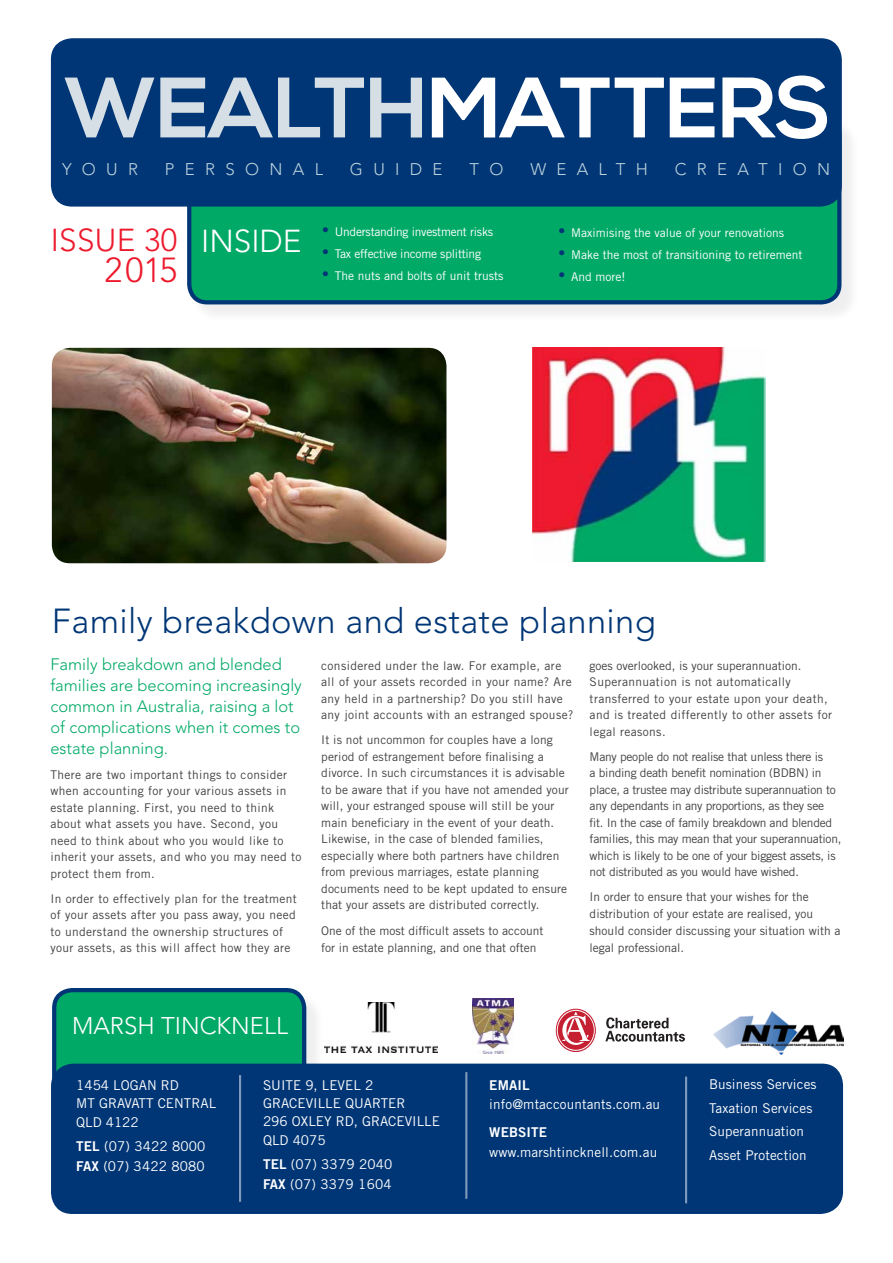
<style>
.page{position:relative;width:893px;height:1263px;background:#fff}
.page>*{position:absolute;margin:0;border:0;box-sizing:border-box;transform-origin:0 0}
.t1{font:700 85.5px "Nexa";letter-spacing:-.01em;color:#fff}
.t2{font:300 34.5px "Avenir LT Std";letter-spacing:.01em;color:#003676}
.t3{font:300 34.5px "Avenir LT Std";color:#ed1a2d}
.t4{font:300 31.5px "Avenir LT Std";letter-spacing:.01em;color:#ed1a2d}
.t5{font:300 31.5px "Avenir LT Std";color:#fff}
.t6{font:300 24px "Avenir LT Std";color:#fff}
.t7{font:300 16.8px "Avenir LT Std";letter-spacing:.615em;color:#bcd2dd}
.t8{font:300 16.5px/21px "Avenir LT Std";color:#00a966}
.t9{font:13.5px/23.7px "Trade Gothic LT Std";letter-spacing:.01em;color:#fff}
.t10{font:13.5px "Trade Gothic LT Std Bd 2";letter-spacing:.01em;color:#fff}
.t11{font:12px/16.5px "Trade Gothic LT Std";letter-spacing:.03em;color:#414042}
.t12{font:12px/16.5px "Trade Gothic LT Std";letter-spacing:.01em;color:#414042}
.t13{font:12px/16.5px "Trade Gothic LT Std";letter-spacing:-.02em;color:#414042}
.t14{font:12px "Trade Gothic LT Std";color:#fff}
.t15{font:12px "Trade Gothic LT Std";letter-spacing:-.02em;color:#fff}
.s1{color:#d6dfe5}
.s2{font-family:"Myriad Pro";font-size:24px;color:#003676}
.s3{font-family:"Trade Gothic LT Std Bd 2"}
</style>
<div class="page">
<div style="left:189px;top:117px;width:671px;height:206px;background:#000;opacity:.07"></div>
<div style="left:189px;top:117px;width:650px;height:185px;background:#00a966;border-radius:18px"></div>
<div style="left:187px;top:115px;width:654px;height:189px;border:4px solid #003676;border-radius:18px"></div>
<div style="left:51px;top:38px;width:791px;height:169px;background:#003676;border-radius:21px"></div>
<img style="left:52px;top:348px;width:394px;height:215px">
<div style="left:54px;top:990px;width:271px;height:216px;background:#000;opacity:.07"></div>
<div style="left:54px;top:990px;width:250px;height:196px;background:#00a966;border-radius:18px"></div>
<div style="left:52px;top:988px;width:254px;height:200px;border:4px solid #003676;border-radius:18px"></div>
<div style="left:52px;top:1063px;width:791px;height:149px;background:#003676;border-radius:21px"></div>
<img style="left:532px;top:348px;width:234px;height:214px">
<hr style="left:239px;top:1075px;width:2px;height:127px;background:#fff">
<hr style="left:465px;top:1072px;width:2px;height:127px;background:#fff">
<hr style="left:685px;top:1076px;width:2px;height:127px;background:#fff">
<img style="left:714px;top:1012px;width:129px;height:42px">
<img style="left:325px;top:1002px;width:113px;height:50px">
<svg style="left:556px;top:1009px;width:39px;height:42px"></svg>
<div style="left:556px;top:1009px;width:40px;height:43px;border:1px solid #c42032;border-radius:50%"></div>
<div style="left:557px;top:1010px;width:38px;height:41px;border:1px solid #fff;border-radius:50%"></div>
<svg style="left:562px;top:1012px;width:28px;height:33px"></svg>
<svg style="left:605px;top:1017px;width:80px;height:24px"></svg>
<img style="left:473px;top:998px;width:40px;height:55px">
<h1 class="t1" style="left:64px;top:59px;width:769px"><span class="s1">WEALTH</span>MATTERS</h1>
<h3 class="t7" style="left:62px;top:160px;width:78px">YOUR</h3>
<h3 class="t7" style="left:165px;top:160px;width:160px">PERSONAL</h3>
<h3 class="t7" style="left:350px;top:160px;width:94px">GUIDE</h3>
<h3 class="t7" style="left:469px;top:160px;width:35px">T O</h3>
<h3 class="t7" style="left:530px;top:160px;width:119px">WEALTH</h3>
<h3 class="t7" style="left:675px;top:160px;width:157px">CREATION</h3>
<h3 class="t4" style="left:51px;top:221px;width:128px">ISSUE 30</h3>
<h2 class="t3" style="left:104px;top:250px;width:74px">2015</h2>
<h3 class="t5" style="left:201px;top:222px;width:102px">INSIDE</h3>
<p class="t15" style="left:322px;top:225px;width:173px"><span class="s2">•</span> Understanding investment risks</p>
<p class="t15" style="left:322px;top:247px;width:160px"><span class="s2">•</span> Tax effective income splitting</p>
<p class="t14" style="left:322px;top:269px;width:183px"><span class="s2">•</span> The nuts and bolts of unit trusts</p>
<p class="t14" style="left:558px;top:225px;width:227px"><span class="s2">•</span> Maximising the value of your renovations</p>
<p class="t14" style="left:558px;top:247px;width:246px"><span class="s2">•</span> Make the most of transitioning to retirement</p>
<p class="t14" style="left:558px;top:269px;width:69px"><span class="s2">•</span> And more!</p>
<h2 class="t2" style="left:52px;top:600px;width:605px">Family breakdown and estate planning</h2>
<h3 class="t8" style="left:50px;top:654px;width:253px">Family breakdown and blended families are becoming increasingly common in Australia, raising a lot of complications when it comes to estate planning.</h3>
<p class="t11" style="left:50px;top:766px;width:253px">There are two important things to consider when accounting for your various assets in estate planning. First, you need to think about what assets you have. Second, you need to think about who you would like to inherit your assets, and who you may need to protect them from.</p>
<p class="t11" style="left:50px;top:890px;width:248px">In order to effectively plan for the treatment of your assets after you pass away, you need to understand the ownership structures of your assets, as this will affect how they are</p>
<p class="t11" style="left:321px;top:657px;width:254px">considered under the law. For example, are all of your assets recorded in your name? Are any held in a partnership? Do you still have any joint accounts with an estranged spouse?</p>
<p class="t12" style="left:321px;top:732px;width:249px">It is not uncommon for couples have a long period of estrangement before finalising a divorce. In such circumstances it is advisable to be aware that if you have not amended your will, your estranged spouse will still be your main beneficiary in the event of your death.<br>Likewise, in the case of blended families, especially where both partners have children from previous marriages, estate planning documents need to be kept updated to ensure that your assets are distributed correctly.</p>
<p class="t12" style="left:321px;top:922px;width:224px;line-height:17px">One of the most difficult assets to account for in estate planning, and one that often</p>
<p class="t11" style="left:590px;top:657px;width:244px">goes overlooked, is your superannuation.<br>Superannuation is not automatically transferred to your estate upon your death, and is treated differently to other assets for legal reasons.</p>
<p class="t13" style="left:590px;top:748px;width:253px">Many people do not realise that unless there is<br>a binding death benefit nomination (BDBN) in place, a trustee may distribute superannuation to any dependants in any proportions, as they see<br>fit. In the case of family breakdown and blended families, this may mean that your superannuation, which is likely to be one of your biggest assets, is not distributed as you would have wished.</p>
<p class="t12" style="left:590px;top:889px;width:252px">In order to ensure that your wishes for the distribution of your estate are realised, you should consider discussing your situation with a legal professional.</p>
<h3 class="t6" style="left:72px;top:1011px;width:218px">MARSH TINCKNELL</h3>
<p class="t9" style="left:76px;top:1076px;width:142px;line-height:18px">1454 LOGAN RD<br>MT GRAVATT CENTRAL</p>
<p class="t9" style="left:76px;top:1110px;width:131px">QLD 4122<br><span class="s3">TEL</span> (07) 3422 8000</p>
<p class="t9" style="left:76px;top:1154px;width:130px"><span class="s3">FAX</span> (07) 3422 8080</p>
<p class="t9" style="left:263px;top:1076px;width:179px;line-height:18px">SUITE 9, LEVEL 2<br>GRACEVILLE QUARTER<br>296 OXLEY RD, GRACEVILLE</p>
<p class="t9" style="left:263px;top:1128px;width:131px">QLD 4075<br><span class="s3">TEL</span> (07) 3379 2040</p>
<p class="t9" style="left:263px;top:1172px;width:130px"><span class="s3">FAX</span> (07) 3379 1604</p>
<p class="t10" style="left:489px;top:1076px;width:42px">EMAIL</p>
<p class="t9" style="left:489px;top:1092px;width:172px">info@mtaccountants.com.au</p>
<p class="t10" style="left:489px;top:1124px;width:59px">WEBSITE</p>
<p class="t9" style="left:489px;top:1140px;width:169px">www.marshtincknell.com.au</p>
<p class="t9" style="left:709px;top:1072px;width:109px">Business Services<br>Taxation Services<br>Superannuation<br>Asset Protection</p>
</div>
